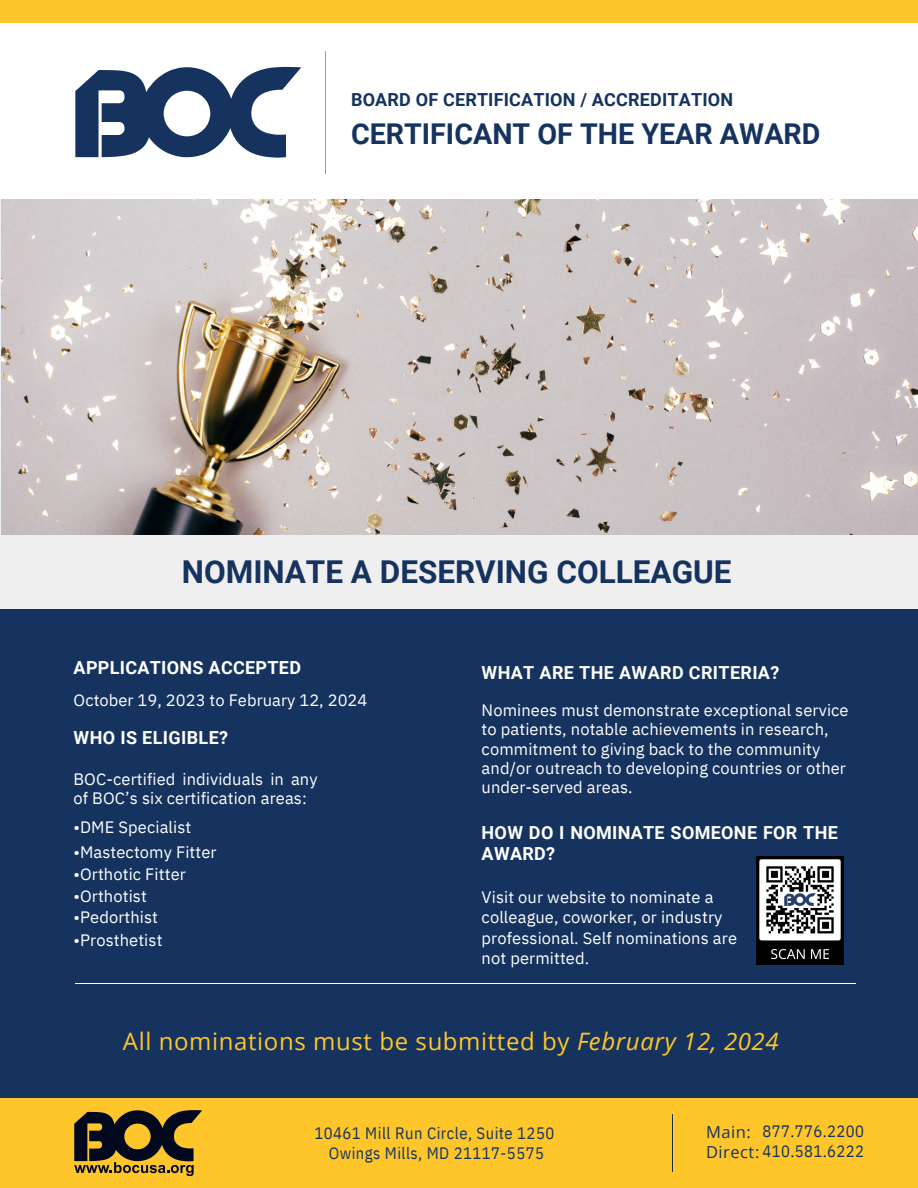
<style>
.page{position:relative;width:918px;height:1188px;background:#fff}
.page>*{position:absolute;margin:0;border:0;box-sizing:border-box;transform-origin:0 0}
.t1{font:700 31.5px "Roboto";color:#15335e}
.t2{font:700 28.65px "Roboto";color:#15335e}
.t3{font:24px "Open Sans";letter-spacing:.025em;color:#fec62a}
.t4{font:700 18px/21.3px "Roboto";letter-spacing:.02em;color:#fff}
.t5{font:700 18px "Roboto";letter-spacing:.01em;color:#15335e}
.t6{font:16.5px/19.2px "IBM Plex Sans";letter-spacing:.005em;color:#fff}
.t7{font:16.5px/20.2px "IBM Plex Sans Cond";letter-spacing:.03em;color:#15335e;text-align:right}
.t8{font:16.5px "Open Sans";color:#15335e}
.s1{font-style:italic}
.s2{font-family:"Open Sans"}
</style>
<div class="page">
<div style="left:0;top:536px;width:918px;height:73px;background:#efefef"></div>
<div style="left:0;top:609px;width:918px;height:579px;background:#15335e"></div>
<svg style="left:75px;top:67px;width:226px;height:91px"></svg>
<div style="left:0;top:1098px;width:918px;height:90px;background:#fec62a"></div>
<hr style="left:325px;top:51px;width:1px;height:122px;background:#9c9c9b">
<img style="left:2px;top:199px;width:916px;height:335px">
<svg style="left:74px;top:1110px;width:128px;height:66px"></svg>
<div style="left:0;top:0;width:918px;height:23px;background:#fec62a"></div>
<hr style="left:75px;top:983px;width:781px;height:1px;background:#fff">
<hr style="left:672px;top:1114px;width:1px;height:58px;background:#15335e">
<img style="left:756px;top:857px;width:87px;height:108px">
<p class="t5" style="left:351px;top:89px;width:384px">BOARD OF CERTIFICATION / ACCREDITATION</p>
<p class="t2" style="left:351px;top:117px;width:471px">CERTIFICANT OF THE YEAR AWARD</p>
<p class="t1" style="left:182px;top:554px;width:551px">NOMINATE A DESERVING COLLEAGUE</p>
<p class="t4" style="left:74px;top:657px;width:229px">APPLICATIONS ACCEPTED</p>
<p class="t6" style="left:74px;top:691px;width:295px">October 19, 2023 to February 12, 2024</p>
<p class="t4" style="left:74px;top:728px;width:156px">WHO IS ELIGIBLE?</p>
<p class="t6" style="left:73px;top:769px;width:246px">BOC-certified individuals in any of BOC’s six certification areas:</p>
<p class="t6" style="left:73px;top:818px;width:119px">•DME Specialist</p>
<p class="t6" style="left:73px;top:842px;width:145px">•Mastectomy Fitter</p>
<p class="t6" style="left:73px;top:864px;width:114px">•Orthotic Fitter</p>
<p class="t6" style="left:73px;top:886px;width:75px">•Orthotist</p>
<p class="t6" style="left:73px;top:908px;width:86px">•Pedorthist</p>
<p class="t6" style="left:73px;top:930px;width:91px">•Prosthetist</p>
<p class="t4" style="left:482px;top:662px;width:299px">WHAT ARE THE AWARD CRITERIA?</p>
<p class="t6" style="left:482px;top:701px;width:369px">Nominees must demonstrate exceptional service to patients, notable achievements in research, commitment to giving back to the community and/or outreach to developing countries or other under-served areas.</p>
<p class="t4" style="left:482px;top:822px;width:358px">HOW DO I NOMINATE SOMEONE FOR THE<br>AWARD?</p>
<p class="t6" style="left:482px;top:887px;width:257px;line-height:20.2px">Visit our website to nominate a colleague, coworker, or industry professional. Self nominations are not permitted.</p>
<p class="t3" style="left:123px;top:1024px;width:657px">All nominations must be submitted by <span class="s1">February 12, 2024</span></p>
<p class="t7" style="left:314px;top:1123px;width:241px">10461 Mill Run Circle, Suite 1250</p>
<p class="t7" style="left:329px;top:1143px;width:217px">Owings Mills, MD 21117-5575</p>
<p class="t7" style="left:706px;top:1121px;width:159px">877.776.2200<br><span class="s2">Direct:</span> 410.581.6222</p>
<p class="t8" style="left:706px;top:1120px;width:46px">Main:</p>
</div>
